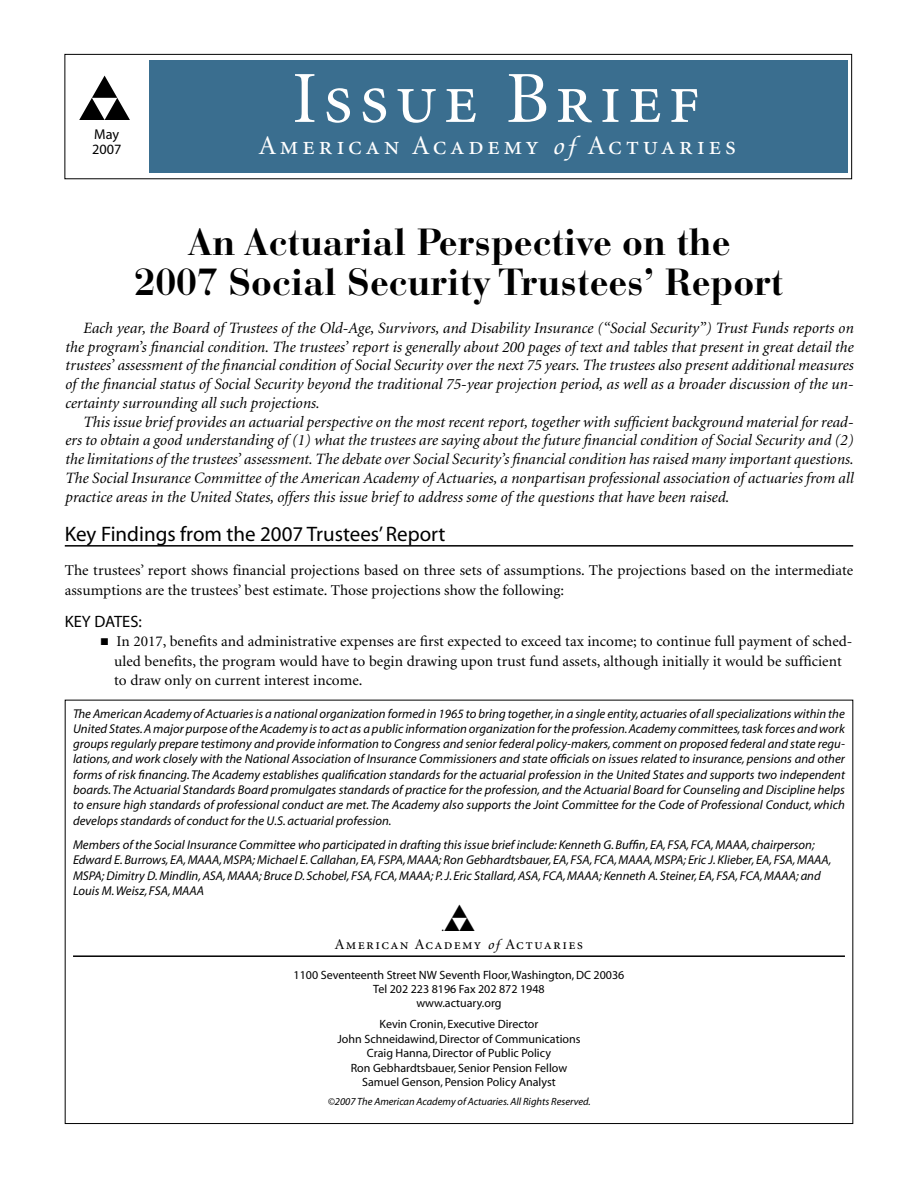
<style>
.page{position:relative;width:918px;height:1188px;background:#fff}
.page>*{position:absolute;margin:0;border:0;box-sizing:border-box;transform-origin:0 0}
.t1{font:73.5px "Minion Regular SC";letter-spacing:.075em;color:#fff}
.t2{font:55.5px "Actuaries Logo";color:#000}
.t3{font:700 37.5px/40.5px "Bauer Bodoni Std";color:#000;text-align:center}
.t4{font:33px "Actuaries Logo";color:#000}
.t5{font:27px "Minion Regular SC";letter-spacing:.13em;color:#fff}
.t6{font:21px "Myriad";color:#000}
.t7{font:16.5px "Myriad";color:#000}
.t8{font:italic 15.75px/18.8px "Minion";color:#000;text-align:justify}
.t9{font:15px/19.5px "Minion";color:#000}
.t10{font:15px "Minion Regular SC";letter-spacing:.09em;color:#000}
.t11{font:14.25px/15px "Myriad";color:#000}
.t12{font:italic 12.75px/15.3px "Myriad";color:#000;text-align:justify}
.t13{font:12px/14.4px "Myriad";color:#000;text-align:center}
.t14{font:italic 10.5px "Myriad";color:#000}
.s1{font-family:"Zapf Chancery";font-weight:500;font-style:italic}
</style>
<div class="page">
<div style="left:64px;top:54px;width:788px;height:125px;border:1px solid #000"></div>
<div style="left:149px;top:60px;width:698px;height:113px;background:#3a6e8f"></div>
<hr style="left:73px;top:955px;width:772px;height:2px;background:#000">
<hr style="left:65px;top:545px;width:788px;height:2px;background:#000">
<h2 class="t2" style="left:79px;top:68px;width:55px">A</h2>
<p class="t11" style="left:92px;top:127px;width:31px">May<br>2007</p>
<h1 class="t1" style="left:292px;top:62px;width:409px">Issue Brief</h1>
<h3 class="t5" style="left:259px;top:132px;width:479px">American Academy <span class="s1">of</span> Actuaries</h3>
<h3 class="t3" style="left:135px;top:222px;width:650px">An Actuarial Perspective on the<br>2007 Social Security Trustees’ Report</h3>
<p class="t8" style="left:65px;top:319px;width:790px;text-indent:18px">Each year, the Board of Trustees of the Old-Age, Survivors, and Disability Insurance (“Social Security”) Trust Funds reports on the program’s financial condition. The trustees’ report is generally about 200 pages of text and tables that present in great detail the trustees’ assessment of the financial condition of Social Security over the next 75 years. The trustees also present additional measures of the financial status of Social Security beyond the traditional 75-year projection period, as well as a broader discussion of the un&shy;certainty surrounding all such projections.</p>
<p class="t8" style="left:65px;top:413px;width:790px;text-indent:18px">This issue brief provides an actuarial perspective on the most recent report, together with sufficient background material for read&shy;ers to obtain a good understanding of (1) what the trustees are saying about the future financial condition of Social Security and (2) the limita-tions of the trustees’ assessment. The debate over Social Security’s financial condition has raised many important questions.<br>The Social Insurance Committee of the American Academy of Actuaries, a nonpartisan professional association of actuaries from all practice areas in the United States, offers this issue brief to address some of the questions that have been raised.</p>
<h3 class="t6" style="left:65px;top:523px;width:382px">Key Findings from the 2007 Trustees’ Report</h3>
<p class="t9" style="left:65px;top:561px;width:790px">The trustees’ report shows financial projections based on three sets of assumptions. The projections based on the intermediate assumptions are the trustees’ best estimate. Those projections show the following:</p>
<p class="t7" style="left:65px;top:613px;width:50px">Key Dates</p>
<p class="t7" style="left:139px;top:613px;width:5px">:</p>
<p class="t9" style="left:114px;top:632px;width:740px;text-indent:-14px">■ In 2017, benefits and administrative expenses are first expected to exceed tax income; to continue full payment of sched&shy;uled benefits, the program would have to begin drawing upon trust fund assets, although initially it would be sufficient to draw only on current interest income.</p>
<p class="t12" style="left:73px;top:706px;width:773px">The American Academy of Actuaries is a national organization formed in 1965 to bring together, in a single entity, actuaries of all specializations within the United States. A major purpose of the Academy is to act as a public information organization for the profession. Academy committees, task forces and work groups regularly prepare testimony and provide information to Congress and senior federal policy-makers, comment on proposed federal and state regu&shy;lations, and work closely with the National Association of Insurance Commissioners and state officials on issues related to insurance, pensions and other forms of risk financing. The Academy establishes qualification standards for the actuarial profession in the United States and supports two independent boards. The Actuarial Standards Board promulgates standards of practice for the profession, and the Actuarial Board for Counseling and Discipline helps to ensure high standards of professional conduct are met. The Academy also supports the Joint Committee for the Code of Professional Conduct, which develops standards of conduct for the U.S. actuarial profession.</p>
<p class="t12" style="left:73px;top:838px;width:760px;text-align:left">Members of the Social Insurance Committee who participated in drafting this issue brief include: Kenneth G. Buffin, EA, FSA, FCA, MAAA, chairperson; Edward E. Burrows, EA, MAAA, MSPA; Michael E. Callahan, EA, FSPA, MAAA; Ron Gebhardtsbauer, EA, FSA, FCA, MAAA, MSPA; Eric J. Klieber, EA, FSA, MAAA, MSPA; Dimitry D. Mindlin, ASA, MAAA; Bruce D. Schobel, FSA, FCA, MAAA; P. J. Eric Stallard, ASA, FCA, MAAA; Kenneth A. Steiner, EA, FSA, FCA, MAAA; and Louis M. Weisz, FSA, MAAA</p>
<p class="t12" style="left:442px;top:920px;width:4px">.</p>
<h3 class="t4" style="left:445px;top:900px;width:33px">A</h3>
<p class="t10" style="left:335px;top:937px;width:250px">American Academy <span class="s1">of</span> Actuaries</p>
<p class="t13" style="left:294px;top:968px;width:332px">1100 Seventeenth Street NW Seventh Floor, Washington, DC 20036<br>Tel 202 223 8196 Fax 202 872 1948<br>www.actuary.org</p>
<p class="t13" style="left:338px;top:1018px;width:244px">Kevin Cronin, Executive Director<br>John Schneidawind, Director of Communications Craig Hanna, Director of Public Policy<br>Ron Gebhardtsbauer, Senior Pension Fellow Samuel Genson, Pension Policy Analyst</p>
<p class="t14" style="left:328px;top:1097px;width:264px">©2007 The American Academy of Actuaries. All Rights Reserved.</p>
</div>
